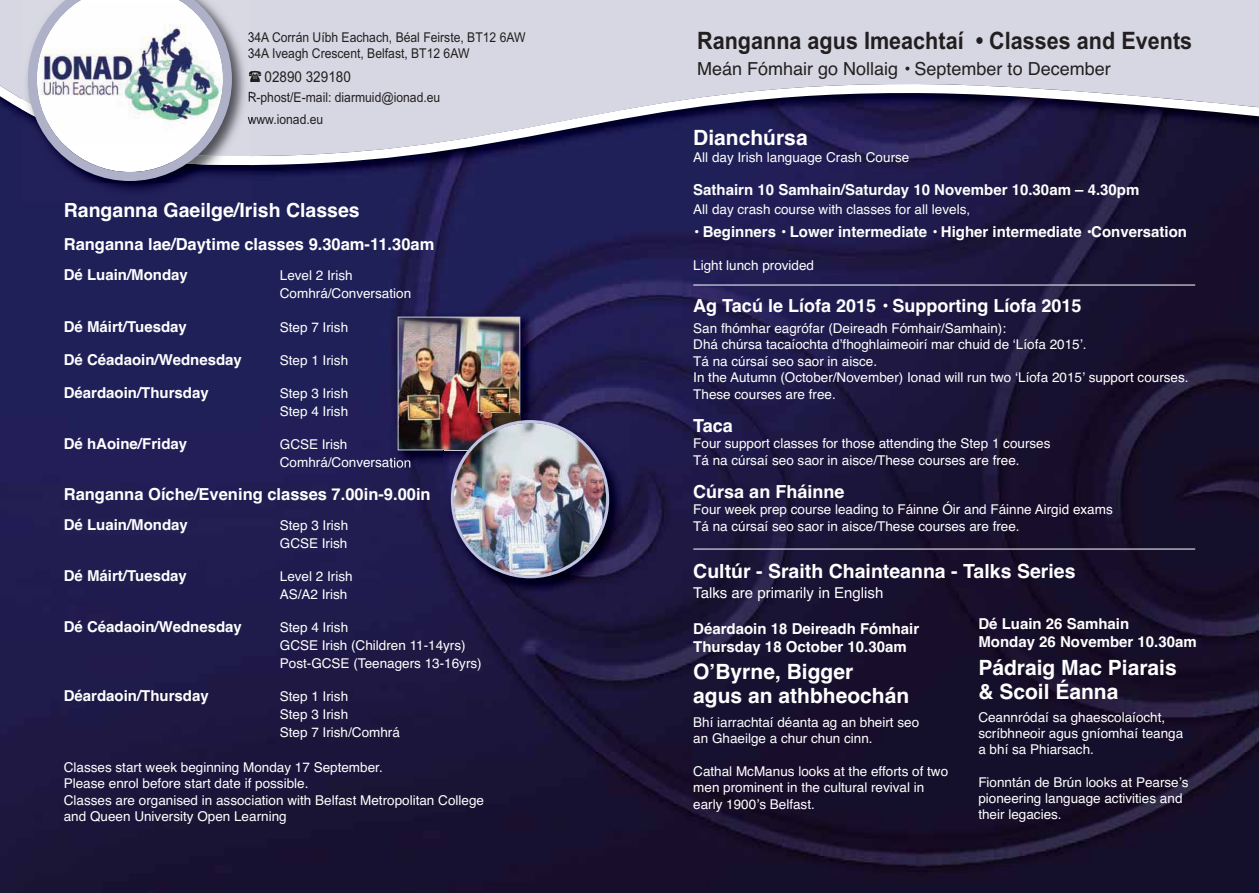
<style>
.page{position:relative;width:1259px;height:893px;background:#fff}
.page>*{position:absolute;margin:0;border:0;box-sizing:border-box;transform-origin:0 0}
.t1{font:700 24px "Arial";color:#231f20;scale:.9 1}
.t2{font:700 21px/24px "Helvetica";color:#fff}
.t3{font:700 19.5px "Helvetica";color:#fff}
.t4{font:700 18px "Helvetica";color:#fff}
.t5{font:18px "Helvetica";color:#231f20}
.t6{font:700 16.5px "Helvetica";color:#fff}
.t7{font:700 15px/18px "Helvetica";color:#fff}
.t8{font:15px "Helvetica";color:#fff}
.t9{font:15px "Arial";color:#231f20;scale:.9 1}
.t10{font:13.5px/18px "Helvetica";color:#fff}
.t11{font:13.5px/16.2px "Arial";color:#231f20;scale:.9 1}
</style>
<div class="page">
<img style="left:1px;top:183px;width:1258px;height:710px">
<img style="left:1px;top:171px;width:1258px;height:12px">
<svg style="left:1px;top:0;width:1258px;height:171px;background:#9e9eb3"></svg>
<img style="left:21px;top:165px;width:230px;height:35px">
<img style="left:21px;top:0;width:230px;height:99px">
<img style="left:21px;top:99px;width:230px;height:66px">
<svg style="left:248px;top:32px;width:3px;height:10px"></svg>
<svg style="left:248px;top:48px;width:3px;height:12px"></svg>
<svg style="left:249px;top:92px;width:2px;height:11px"></svg>
<svg style="left:248px;top:115px;width:3px;height:9px"></svg>
<svg style="left:28px;top:0;width:204px;height:181px"></svg>
<hr style="left:693px;top:285px;width:502px;height:1px;background:#fff">
<hr style="left:693px;top:549px;width:502px;height:1px;background:#fff">
<img style="left:391px;top:310px;width:148px;height:160px">
<img style="left:400px;top:319px;width:118px;height:129px">
<div style="left:398px;top:317px;width:122px;height:133px;border:1px solid #c8cad9"></div>
<img style="left:444px;top:413px;width:185px;height:185px">
<img style="left:451px;top:420px;width:158px;height:158px">
<svg style="left:249px;top:71px;width:12px;height:11px"></svg>
<p class="t11" style="left:248px;top:30px;width:310px">34A Corrán Uíbh Eachach, Béal Feirste, BT12 6AW<br>34A Iveagh Crescent, Belfast, BT12 6AW</p>
<p class="t9" style="left:264px;top:71px;width:97px">02890 329180</p>
<p class="t11" style="left:248px;top:87px;width:215px;line-height:22.5px">R-phost/E-mail: diarmuid@ionad.eu www.ionad.eu</p>
<h3 class="t3" style="left:64px;top:203px;width:297px">Ranganna Gaeilge/Irish Classes</h3>
<p class="t6" style="left:64px;top:238px;width:372px">Ranganna lae/Daytime classes 9.30am-11.30am</p>
<p class="t7" style="left:64px;top:267px;width:126px">Dé Luain/Monday</p>
<p class="t10" style="left:280px;top:268px;width:133px">Level 2 Irish<br>Comhrá/Conversation</p>
<p class="t7" style="left:64px;top:320px;width:125px">Dé Máirt/Tuesday</p>
<p class="t10" style="left:280px;top:320px;width:70px">Step 7 Irish</p>
<p class="t7" style="left:64px;top:353px;width:180px">Dé Céadaoin/Wednesday</p>
<p class="t10" style="left:280px;top:353px;width:70px">Step 1 Irish</p>
<p class="t7" style="left:64px;top:386px;width:146px">Déardaoin/Thursday</p>
<p class="t10" style="left:280px;top:386px;width:70px">Step 3 Irish<br>Step 4 Irish</p>
<p class="t7" style="left:64px;top:437px;width:125px">Dé hAoine/Friday</p>
<p class="t10" style="left:280px;top:437px;width:133px">GCSE Irish<br>Comhrá/Conversation</p>
<p class="t6" style="left:64px;top:489px;width:368px">Ranganna Oíche/Evening classes 7.00in-9.00in</p>
<p class="t7" style="left:64px;top:518px;width:126px">Dé Luain/Monday</p>
<p class="t10" style="left:280px;top:518px;width:70px">Step 3 Irish<br>GCSE Irish</p>
<p class="t7" style="left:64px;top:569px;width:125px">Dé Máirt/Tuesday</p>
<p class="t10" style="left:280px;top:569px;width:74px">Level 2 Irish<br>AS/A2 Irish</p>
<p class="t7" style="left:64px;top:620px;width:180px">Dé Céadaoin/Wednesday</p>
<p class="t10" style="left:280px;top:620px;width:203px">Step 4 Irish<br>GCSE Irish (Children 11-14yrs)<br>Post-GCSE (Teenagers 13-16yrs)</p>
<p class="t7" style="left:64px;top:689px;width:146px">Déardaoin/Thursday</p>
<p class="t10" style="left:280px;top:689px;width:122px">Step 1 Irish<br>Step 3 Irish<br>Step 7 Irish/Comhrá</p>
<p class="t10" style="left:64px;top:760px;width:422px;line-height:16.5px">Classes start week beginning Monday 17 September.<br>Please enrol before start date if possible.<br>Classes are organised in association with Belfast Metropolitan College and Queen University Open Learning</p>
<h1 class="t1" style="left:697px;top:32px;width:551px">Ranganna agus Imeachtaí • Classes and Events</h1>
<h3 class="t5" style="left:697px;top:62px;width:415px">Meán Fómhair go Nollaig • September to December</h3>
<h2 class="t2" style="left:693px;top:128px;width:116px">Dianchúrsa</h2>
<p class="t10" style="left:693px;top:149px;width:218px">All day Irish language Crash Course</p>
<p class="t7" style="left:693px;top:182px;width:447px">Sathairn 10 Samhain/Saturday 10 November 10.30am – 4.30pm</p>
<p class="t10" style="left:693px;top:202px;width:278px">All day crash course with classes for all levels,</p>
<p class="t7" style="left:693px;top:224px;width:495px">• Beginners • Lower intermediate • Higher intermediate •Conversation</p>
<p class="t10" style="left:693px;top:257px;width:122px">Light lunch provided</p>
<h3 class="t4" style="left:693px;top:299px;width:390px">Ag Tacú le Líofa 2015 • Supporting Líofa 2015</h3>
<p class="t10" style="left:693px;top:321px;width:497px;line-height:16.5px">San fhómhar eagrófar (Deireadh Fómhair/Samhain):<br>Dhá chúrsa tacaíochta dʼfhoghlaimeoirí mar chuid de ʻLíofa 2015ʼ.<br>Tá na cúrsaí seo saor in aisce.<br>In the Autumn (October/November) Ionad will run two ʻLíofa 2015ʼ support courses.<br>These courses are free.</p>
<h3 class="t4" style="left:693px;top:419px;width:41px">Taca</h3>
<p class="t10" style="left:693px;top:436px;width:359px;line-height:16.5px">Four support classes for those attending the Step 1 courses<br>Tá na cúrsaí seo saor in aisce/These courses are free.</p>
<h3 class="t4" style="left:693px;top:485px;width:153px">Cúrsa an Fháinne</h3>
<p class="t10" style="left:693px;top:502px;width:421px;line-height:16.5px">Four week prep course leading to Fáinne Óir and Fáinne Airgid exams<br>Tá na cúrsaí seo saor in aisce/These courses are free.</p>
<h3 class="t3" style="left:693px;top:564px;width:384px">Cultúr - Sraith Chainteanna - Talks Series</h3>
<p class="t8" style="left:693px;top:587px;width:192px">Talks are primarily in English</p>
<p class="t7" style="left:693px;top:621px;width:227px">Déardaoin 18 Deireadh Fómhair<br>Thursday 18 October 10.30am</p>
<h2 class="t2" style="left:693px;top:662px;width:217px">OʼByrne, Bigger<br>agus an athbheochán</h2>
<p class="t10" style="left:693px;top:716px;width:227px;line-height:16.2px">Bhí iarrachtaí déanta ag an bheirt seo an Ghaeilge a chur chun cinn.</p>
<p class="t10" style="left:693px;top:764px;width:256px;line-height:16.8px">Cathal McManus looks at the efforts of two men prominent in the cultural revival in early 1900ʼs Belfast.</p>
<p class="t7" style="left:978px;top:616px;width:220px">Dé Luain 26 Samhain<br>Monday 26 November 10.30am</p>
<h2 class="t2" style="left:978px;top:658px;width:200px">Pádraig Mac Piarais &amp; Scoil Éanna</h2>
<p class="t10" style="left:978px;top:710px;width:206px;line-height:16.2px">Ceannródaí sa ghaescolaíocht, scríbhneoir agus gníomhaí teanga a bhí sa Phiarsach.</p>
<p class="t10" style="left:978px;top:775px;width:212px;line-height:16.2px">Fionntán de Brún looks at Pearseʼs pioneering language activities and their legacies.</p>
</div>
